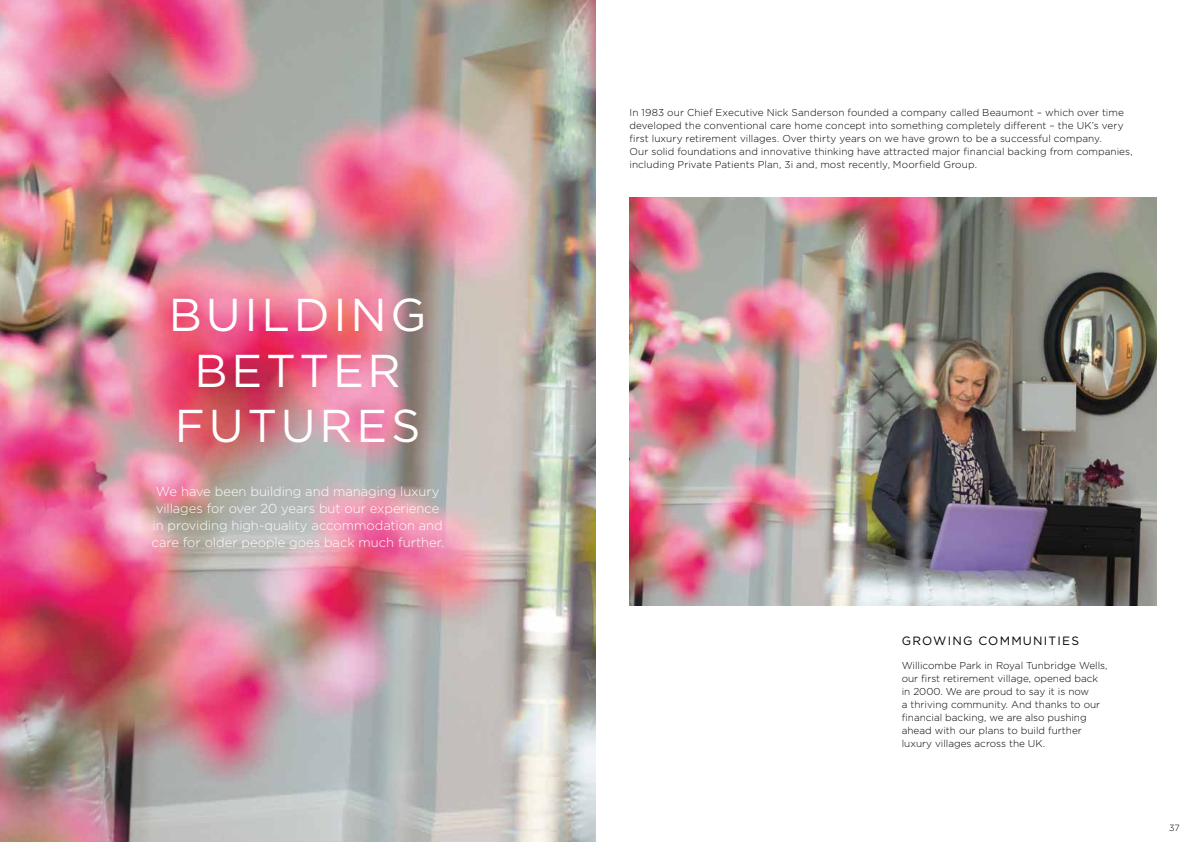
<style>
.page{position:relative;width:1191px;height:842px;background:#fff}
.page>*{position:absolute;margin:0;border:0;box-sizing:border-box;transform-origin:0 0}
.t1{font:46px/55.2px "Gotham";letter-spacing:.08em;color:#fff;text-align:center}
.t2{font:300 13px/17px "Gotham";letter-spacing:-.005em;color:#fff;text-align:center}
.t3{font:12px "Gotham";letter-spacing:.1em;color:#000}
.t4{font:300 10px/13px "Gotham";color:#000}
.t5{font:300 9px "Gotham";color:#000}
</style>
<div class="page">
<img style="left:0;top:0;width:595px;height:842px">
<img style="left:629px;top:197px;width:528px;height:408px">
<h1 class="t1" style="left:169px;top:287px;width:259px">BUILDING<br>BETTER<br>FUTURES</h1>
<h2 class="t2" style="left:151px;top:483px;width:294px">We have been building and managing luxury villages for over 20 years but our experience in providing high-quality accommodation and care for older people goes back much further.</h2>
<p class="t4" style="left:629px;top:105px;width:504px">In 1983 our Chief Executive Nick Sanderson founded a company called Beaumont – which over time developed the conventional care home concept into something completely different – the UK’s very first luxury retirement villages. Over thirty years on we have grown to be a successful company.<br>Our solid foundations and innovative thinking have attracted major financial backing from companies, including Private Patients Plan, 3i and, most recently, Moorfield Group.</p>
<p class="t3" style="left:901px;top:633px;width:179px">GROWING COMMUNITIES</p>
<p class="t4" style="left:901px;top:659px;width:207px">Willicombe Park in Royal Tunbridge Wells, our first retirement village, opened back in 2000. We are proud to say it is now<br>a thriving community. And thanks to our financial backing, we are also pushing ahead with our plans to build further luxury villages across the UK.</p>
<p class="t5" style="left:1169px;top:822px;width:12px">37</p>
</div>
